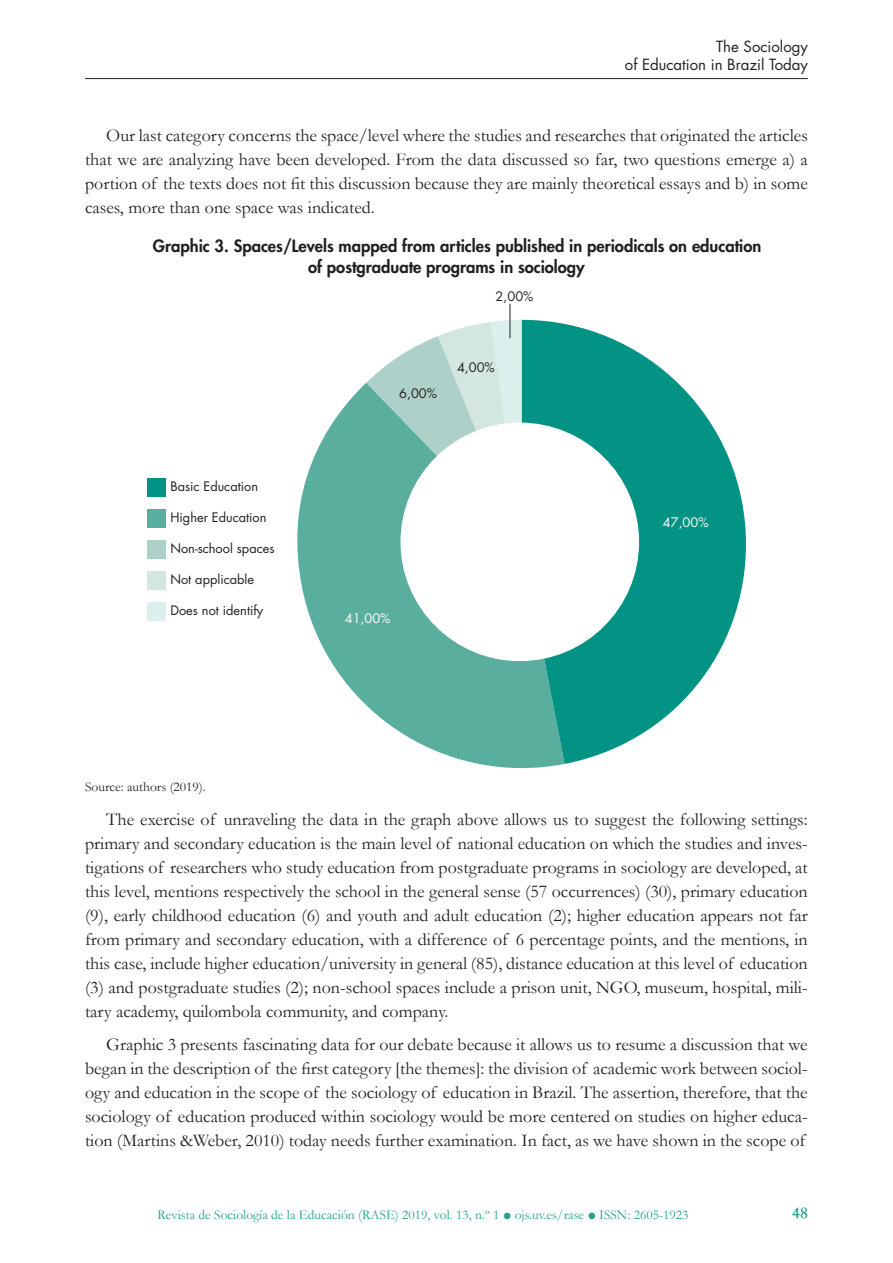
<style>
.page{position:relative;width:893px;height:1263px;background:#fff}
.page>*{position:absolute;margin:0;border:0;box-sizing:border-box;transform-origin:0 0}
.TXT_GENERAL{font:18px/24px "Garamond";color:#231f20;text-align:justify}
.TXT_GENERAL-2{font:800 16.5px/21px "Futura Std";color:#231f20}
.t1{font:16.5px "Garamond";color:#22a08a}
.TÍTULO_PRINCIPAL{font:15px/18px "Futura Std";color:#231f20;text-align:right}
.t2{font:13.5px "Garamond";color:#22a08a}
.FUENTE{font:13.5px "Garamond";color:#231f20}
.t3{font:12.75px "Futura Std";color:#231f20}
.t4{font:12.75px "Futura Std";color:#fff}
</style>
<div class="page">
<svg style="left:366px;top:320px;width:156px;height:63px"></svg>
<svg style="left:297px;top:383px;width:267px;height:385px;fill:#5aae9d"></svg>
<svg style="left:522px;top:320px;width:224px;height:444px;fill:#039384"></svg>
<div style="left:400px;top:423px;width:239px;height:238px;background:#fff;border-radius:50%"></div>
<div style="left:147px;top:479px;width:18px;height:18px;background:#039384"></div>
<div style="left:147px;top:510px;width:18px;height:18px;background:#5aae9d"></div>
<div style="left:147px;top:540px;width:18px;height:19px;background:#add1c8"></div>
<div style="left:147px;top:571px;width:18px;height:19px;background:#d4e6e0"></div>
<div style="left:147px;top:602px;width:18px;height:18px;background:#dbefed"></div>
<hr style="left:510px;top:304px;width:1px;height:34px;background:#231f20">
<hr style="left:85px;top:78px;width:723px;height:1px;background:#231f20">
<p class="TÍTULO_PRINCIPAL" style="left:625px;top:37px;width:184px">The Sociology<br>of Education in Brazil Today</p>
<p class="TXT_GENERAL" style="left:85px;top:123px;width:724px;text-indent:21px">Our last category concerns the space/level where the studies and researches that originated the articles that we are analyzing have been developed. From the data discussed so far, two questions emerge a) a portion of the texts does not fit this discussion because they are mainly theoretical essays and b) in some cases, more than one space was indicated.</p>
<p class="TXT_GENERAL-2" style="left:308px;top:235px;width:455px;text-indent:-155px">Graphic 3. Spaces/Levels mapped from articles published in periodicals on education of postgraduate programs in sociology</p>
<p class="t3" style="left:496px;top:288px;width:39px">2,00%</p>
<p class="t3" style="left:170px;top:478px;width:89px">Basic Education</p>
<p class="t3" style="left:170px;top:509px;width:98px">Higher Education</p>
<p class="t3" style="left:170px;top:540px;width:106px">Non-school spaces</p>
<p class="t3" style="left:170px;top:571px;width:85px">Not applicable</p>
<p class="t3" style="left:170px;top:602px;width:94px">Does not identify</p>
<p class="FUENTE" style="left:85px;top:779px;width:122px">Source: authors (2019).</p>
<p class="t3" style="left:399px;top:385px;width:39px">6,00%</p>
<p class="t3" style="left:457px;top:359px;width:39px">4,00%</p>
<p class="t4" style="left:345px;top:610px;width:47px">41,00%</p>
<p class="t4" style="left:663px;top:514px;width:47px">47,00%</p>
<p class="TXT_GENERAL" style="left:85px;top:807px;width:724px;text-indent:21px">The exercise of unraveling the data in the graph above allows us to suggest the following settings: primary and secondary education is the main level of national education on which the studies and inves&shy;tigations of researchers who study education from postgraduate programs in sociology are developed, at this level, mentions respectively the school in the general sense (57 occurrences) (30), primary education (9), early childhood education (6) and youth and adult education (2); higher education appears not far from primary and secondary education, with a difference of 6 percentage points, and the mentions, in this case, include higher education/university in general (85), distance education at this level of education (3) and postgraduate studies (2); non-school spaces include a prison unit, NGO, museum, hospital, mili&shy;tary academy, quilombola community, and company.</p>
<p class="TXT_GENERAL" style="left:85px;top:1032px;width:724px;text-indent:21px">Graphic 3 presents fascinating data for our debate because it allows us to resume a discussion that we began in the description of the first category [the themes]: the division of academic work between sociol&shy;ogy and education in the scope of the sociology of education in Brazil. The assertion, therefore, that the sociology of education produced within sociology would be more centered on studies on higher educa&shy;tion (Martins &amp;Weber, 2010) today needs further examination. In fact, as we have shown in the scope of</p>
<p class="t2" style="left:158px;top:1207px;width:532px">Revista de Sociología de la Educación (RASE) 2019, vol. 13, n.º 1 ● ojs.uv.es/rase ● ISSN: 2605-1923</p>
<p class="t1" style="left:792px;top:1203px;width:17px">48</p>
</div>
